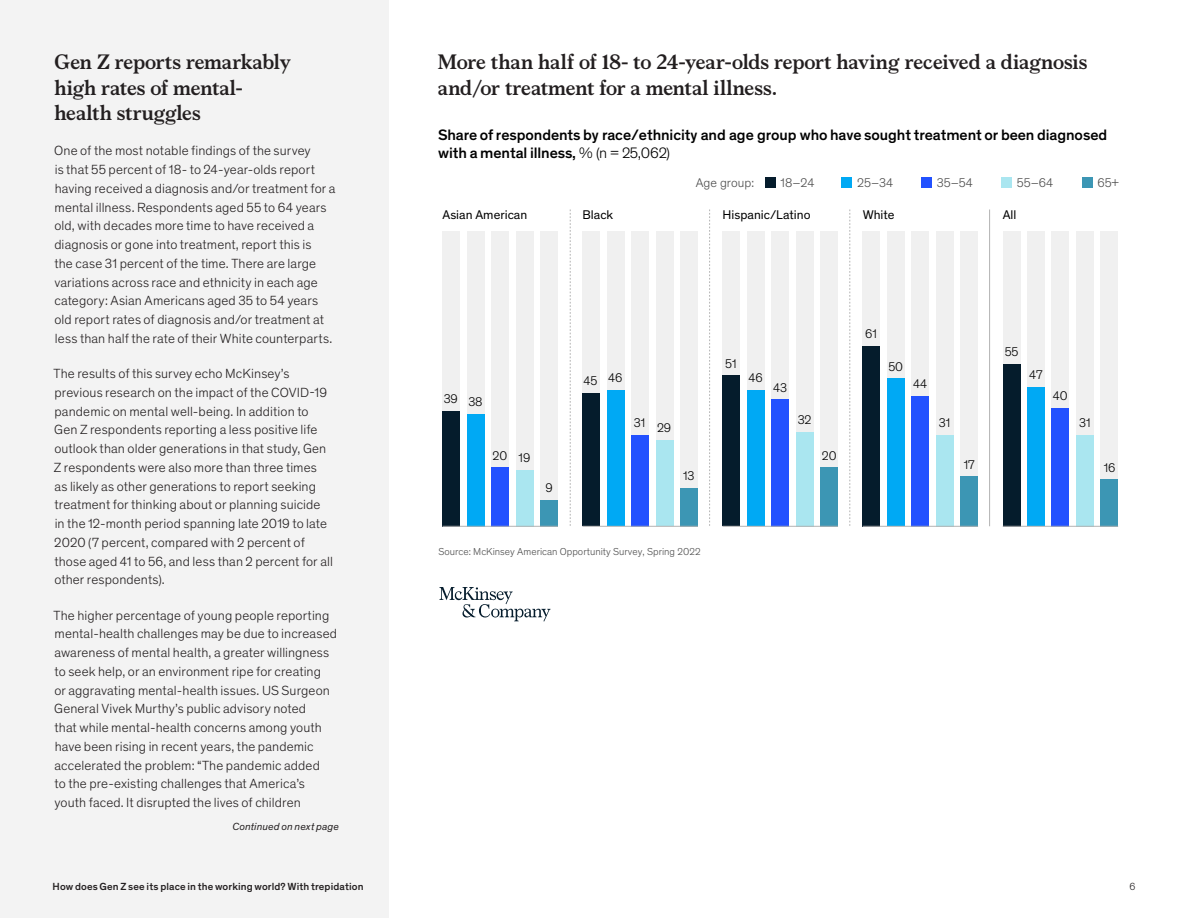
<style>
.page{position:relative;width:1188px;height:918px;background:#fff}
.page>*{position:absolute;margin:0;border:0;box-sizing:border-box;transform-origin:0 0}
.A-hed_Glance_Storyte{font:700 21px/25.5px "Bower";letter-spacing:-.005em;color:#231f20}
.t1{font:500 19.65px/22.2px "Mc Kinsey Sans";color:#000}
.t2{font:500 15.45px/17.1px "Mc Kinsey Sans";letter-spacing:-.005em;color:#000}
.Body_text{font:300 13.5px/18.8px "Mc Kinsey Sans";letter-spacing:.005em;color:#231f20}
.t3{font:300 12.9px "Mc Kinsey Sans";letter-spacing:-.005em;color:#000}
.t4{font:12.9px "Mc Kinsey Sans";color:#000}
.t5{font:300 12.9px "Mc Kinsey Sans";color:#4d4d4d}
.t6{font:500 10.5px "Mc Kinsey Sans";letter-spacing:.01em;color:#231f20}
.Header_footer___Blac{font:italic 10.5px "Mc Kinsey Sans";letter-spacing:.01em;color:#231f20}
.t7{font:300 10.5px "Mc Kinsey Sans";color:#231f20}
.t8{font:300 10.2px "Mc Kinsey Sans";color:#4d4d4d}
.s1{font-weight:300}
</style>
<div class="page">
<div style="left:0;top:0;width:389px;height:918px;background:#f3f3f3"></div>
<svg style="left:439px;top:587px;width:112px;height:35px"></svg>
<div style="left:1003px;top:231px;width:17px;height:295px;background:#f0f0f0"></div>
<div style="left:1027px;top:231px;width:18px;height:295px;background:#f0f0f0"></div>
<div style="left:1052px;top:231px;width:17px;height:295px;background:#f0f0f0"></div>
<div style="left:1076px;top:231px;width:18px;height:295px;background:#f0f0f0"></div>
<div style="left:1101px;top:231px;width:17px;height:295px;background:#f0f0f0"></div>
<div style="left:1003px;top:364px;width:17px;height:162px;background:#051c2c"></div>
<div style="left:1027px;top:387px;width:18px;height:139px;background:#00a9f4"></div>
<div style="left:1052px;top:408px;width:17px;height:118px;background:#2251ff"></div>
<div style="left:1076px;top:435px;width:18px;height:91px;background:#aae6f0"></div>
<div style="left:1101px;top:479px;width:17px;height:47px;background:#3c96b4"></div>
<div style="left:863px;top:231px;width:17px;height:295px;background:#f0f0f0"></div>
<div style="left:887px;top:231px;width:18px;height:295px;background:#f0f0f0"></div>
<div style="left:912px;top:231px;width:17px;height:295px;background:#f0f0f0"></div>
<div style="left:936px;top:231px;width:18px;height:295px;background:#f0f0f0"></div>
<div style="left:961px;top:231px;width:17px;height:295px;background:#f0f0f0"></div>
<div style="left:863px;top:346px;width:17px;height:180px;background:#051c2c"></div>
<div style="left:887px;top:379px;width:18px;height:147px;background:#00a9f4"></div>
<div style="left:912px;top:396px;width:17px;height:130px;background:#2251ff"></div>
<div style="left:936px;top:435px;width:18px;height:91px;background:#aae6f0"></div>
<div style="left:961px;top:476px;width:17px;height:50px;background:#3c96b4"></div>
<div style="left:443px;top:231px;width:17px;height:295px;background:#f0f0f0"></div>
<div style="left:467px;top:231px;width:18px;height:295px;background:#f0f0f0"></div>
<div style="left:491px;top:231px;width:18px;height:295px;background:#f0f0f0"></div>
<div style="left:516px;top:231px;width:17px;height:295px;background:#f0f0f0"></div>
<div style="left:540px;top:231px;width:18px;height:295px;background:#f0f0f0"></div>
<div style="left:443px;top:411px;width:17px;height:115px;background:#051c2c"></div>
<div style="left:467px;top:414px;width:18px;height:112px;background:#00a9f4"></div>
<div style="left:491px;top:467px;width:18px;height:59px;background:#2251ff"></div>
<div style="left:516px;top:470px;width:17px;height:56px;background:#aae6f0"></div>
<div style="left:540px;top:500px;width:18px;height:26px;background:#3c96b4"></div>
<div style="left:583px;top:231px;width:17px;height:295px;background:#f0f0f0"></div>
<div style="left:607px;top:231px;width:18px;height:295px;background:#f0f0f0"></div>
<div style="left:631px;top:231px;width:18px;height:295px;background:#f0f0f0"></div>
<div style="left:656px;top:231px;width:18px;height:295px;background:#f0f0f0"></div>
<div style="left:680px;top:231px;width:18px;height:295px;background:#f0f0f0"></div>
<div style="left:583px;top:393px;width:17px;height:133px;background:#051c2c"></div>
<div style="left:607px;top:390px;width:18px;height:136px;background:#00a9f4"></div>
<div style="left:631px;top:435px;width:18px;height:91px;background:#2251ff"></div>
<div style="left:656px;top:441px;width:18px;height:85px;background:#aae6f0"></div>
<div style="left:680px;top:488px;width:18px;height:38px;background:#3c96b4"></div>
<div style="left:723px;top:231px;width:17px;height:295px;background:#f0f0f0"></div>
<div style="left:747px;top:231px;width:18px;height:295px;background:#f0f0f0"></div>
<div style="left:772px;top:231px;width:17px;height:295px;background:#f0f0f0"></div>
<div style="left:796px;top:231px;width:18px;height:295px;background:#f0f0f0"></div>
<div style="left:820px;top:231px;width:18px;height:295px;background:#f0f0f0"></div>
<div style="left:723px;top:376px;width:17px;height:150px;background:#051c2c"></div>
<div style="left:747px;top:390px;width:18px;height:136px;background:#00a9f4"></div>
<div style="left:772px;top:399px;width:17px;height:127px;background:#2251ff"></div>
<div style="left:796px;top:432px;width:18px;height:94px;background:#aae6f0"></div>
<div style="left:820px;top:467px;width:18px;height:59px;background:#3c96b4"></div>
<svg style="left:570px;top:209px;width:1px;height:317px"></svg>
<svg style="left:709px;top:209px;width:1px;height:317px"></svg>
<svg style="left:850px;top:209px;width:1px;height:317px"></svg>
<hr style="left:989px;top:209px;width:1px;height:317px;background:#b3b3b3">
<hr style="left:443px;top:526px;width:115px;height:1px;background:#b3b3b3">
<hr style="left:583px;top:526px;width:115px;height:1px;background:#b3b3b3">
<hr style="left:723px;top:526px;width:115px;height:1px;background:#b3b3b3">
<hr style="left:863px;top:526px;width:115px;height:1px;background:#b3b3b3">
<hr style="left:1003px;top:526px;width:115px;height:1px;background:#b3b3b3">
<div style="left:765px;top:177px;width:10px;height:11px;background:#051c2c"></div>
<div style="left:842px;top:177px;width:10px;height:11px;background:#00a9f4"></div>
<div style="left:921px;top:177px;width:11px;height:11px;background:#2251ff"></div>
<div style="left:1001px;top:177px;width:11px;height:11px;background:#aae6f0"></div>
<div style="left:1082px;top:177px;width:10px;height:11px;background:#3c96b4"></div>
<p class="A-hed_Glance_Storyte" style="left:54px;top:48px;width:238px">Gen Z reports remarkably high rates of mental&shy;health struggles</p>
<p class="Body_text" style="left:54px;top:141px;width:283px">One of the most notable findings of the survey<br>is that 55 percent of 18- to 24-year-olds report having received a diagnosis and/or treatment for a mental illness. Respondents aged 55 to 64 years old, with decades more time to have received a diagnosis or gone into treatment, report this is<br>the case 31 percent of the time. There are large variations across race and ethnicity in each age category: Asian Americans aged 35 to 54 years old report rates of diagnosis and/or treatment at less than half the rate of their White counterparts.</p>
<p class="Body_text" style="left:53px;top:364px;width:281px">The results of this survey echo McKinsey’s previous research on the impact of the COVID-19 pandemic on mental well-being. In addition to Gen Z respondents reporting a less positive life outlook than older generations in that study, Gen Z respondents were also more than three times as likely as other generations to report seeking treatment for thinking about or planning suicide<br>in the 12-month period spanning late 2019 to late 2020 (7 percent, compared with 2 percent of those aged 41 to 56, and less than 2 percent for all other respondents).</p>
<p class="Body_text" style="left:53px;top:605px;width:285px">The higher percentage of young people reporting mental-health challenges may be due to increased awareness of mental health, a greater willingness to seek help, or an environment ripe for creating<br>or aggravating mental-health issues. US Surgeon General Vivek Murthy’s public advisory noted<br>that while mental-health concerns among youth have been rising in recent years, the pandemic accelerated the problem: “The pandemic added<br>to the pre-existing challenges that America’s youth faced. It disrupted the lives of children</p>
<p class="Header_footer___Blac" style="left:232px;top:818px;width:108px">Continued on next page</p>
<p class="A-hed_Glance_Storyte" style="left:438px;top:48px;width:651px">More than half of 18- to 24-year-olds report having received a diagnosis and/or treatment for a mental illness.</p>
<p class="t1" style="left:439px;top:59px;width:682px">More than half of 18- to 24-year-olds report having received a diagnosis and/or treatment for a mental illness.</p>
<p class="t2" style="left:438px;top:126px;width:671px">Share of respondents by race/ethnicity and age group who have sought treatment or been diagnosed with a mental illness, <span class="s1">% (n = 25,062)</span></p>
<p class="t5" style="left:696px;top:174px;width:60px">Age group:</p>
<p class="t5" style="left:781px;top:174px;width:36px">18–24</p>
<p class="t5" style="left:857px;top:174px;width:38px">25–34</p>
<p class="t5" style="left:937px;top:174px;width:38px">35–54</p>
<p class="t5" style="left:1017px;top:174px;width:38px">55–64</p>
<p class="t5" style="left:1097px;top:174px;width:23px">65+</p>
<p class="t4" style="left:443px;top:206px;width:86px">Asian American</p>
<p class="t4" style="left:583px;top:206px;width:32px">Black</p>
<p class="t4" style="left:723px;top:206px;width:89px">Hispanic/Latino</p>
<p class="t4" style="left:863px;top:206px;width:33px">White</p>
<p class="t4" style="left:1003px;top:206px;width:15px">All</p>
<p class="t3" style="left:444px;top:392px;width:40px">39 38</p>
<p class="t3" style="left:493px;top:448px;width:39px">20 19</p>
<p class="t3" style="left:546px;top:478px;width:9px">9</p>
<p class="t3" style="left:584px;top:371px;width:40px">45 46</p>
<p class="t3" style="left:634px;top:416px;width:39px">31 29</p>
<p class="t3" style="left:683px;top:467px;width:13px">13</p>
<p class="t8" style="left:438px;top:545px;width:264px">Source: McKinsey American Opportunity Survey, Spring 2022</p>
<p class="t3" style="left:725px;top:355px;width:13px">51</p>
<p class="t3" style="left:749px;top:369px;width:16px">46</p>
<p class="t3" style="left:773px;top:379px;width:15px">43</p>
<p class="t3" style="left:798px;top:410px;width:15px">32</p>
<p class="t3" style="left:822px;top:447px;width:16px">20</p>
<p class="t3" style="left:865px;top:325px;width:13px">61</p>
<p class="t3" style="left:888px;top:358px;width:16px">50</p>
<p class="t3" style="left:913px;top:375px;width:15px">44</p>
<p class="t3" style="left:939px;top:413px;width:13px">31</p>
<p class="t3" style="left:964px;top:455px;width:12px">17</p>
<p class="t3" style="left:1005px;top:342px;width:15px">55</p>
<p class="t3" style="left:1029px;top:366px;width:15px">47</p>
<p class="t3" style="left:1053px;top:387px;width:16px">40</p>
<p class="t3" style="left:1079px;top:413px;width:13px">31</p>
<p class="t3" style="left:1104px;top:459px;width:13px">16</p>
<p class="t6" style="left:52px;top:878px;width:313px">How does Gen Z see its place in the working world? With trepidation</p>
<p class="t7" style="left:1130px;top:879px;width:7px">6</p>
</div>
